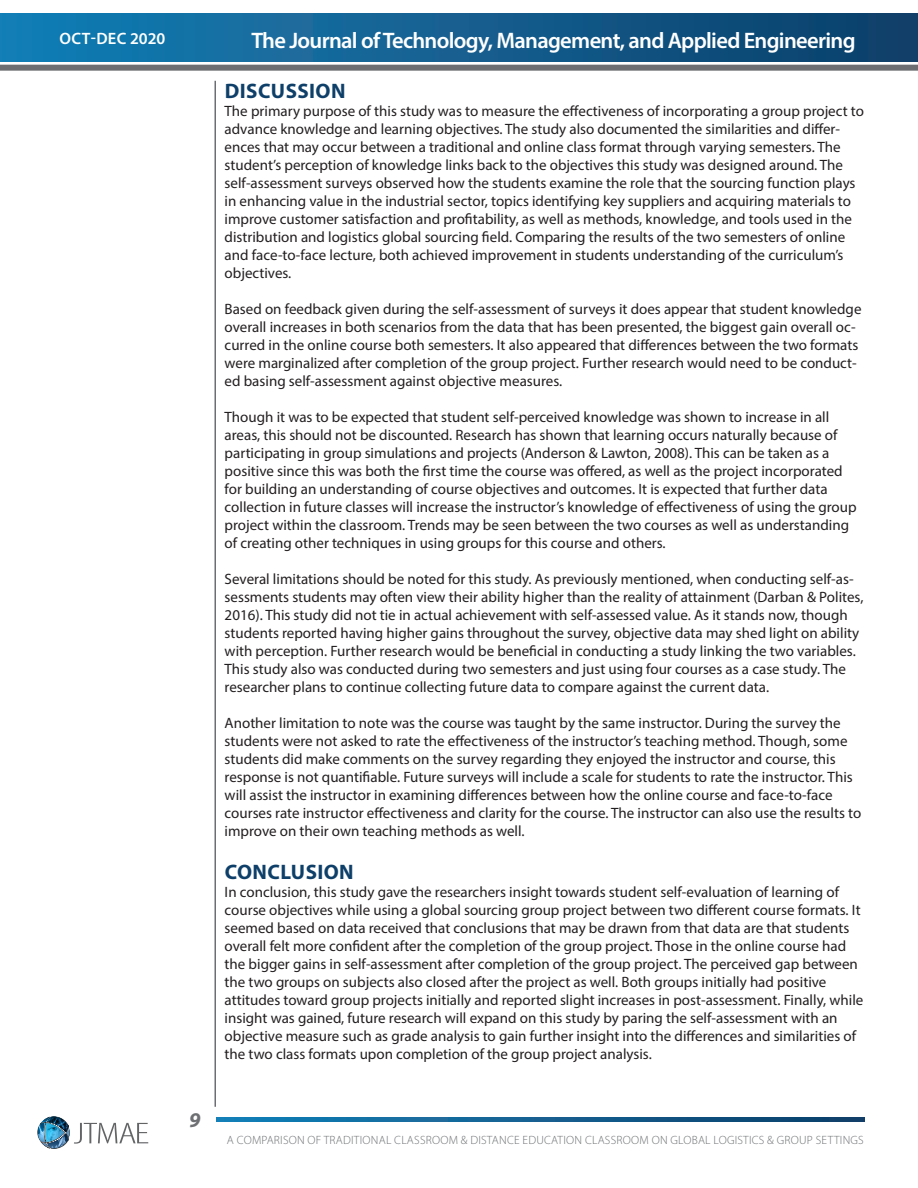
<style>
.page{position:relative;width:918px;height:1188px;background:#fff}
.page>*{position:absolute;margin:0;border:0;box-sizing:border-box;transform-origin:0 0}
.t1{font:600 22.5px "Myriad Pro";letter-spacing:-.03em;color:#fff}
.t2{font:700 21px "Myriad Pro";letter-spacing:.02em;color:#0e3f69}
.t3{font:italic 700 21px "Myriad Pro";color:#6d6f72}
.t4{font:600 16.5px "Myriad Pro";letter-spacing:.02em;color:#fff}
.t5{font:15px/18px "Myriad Pro";color:#231f20}
.t6{font:300 12px "Myriad Pro";letter-spacing:.02em;color:#6d6f72}
</style>
<div class="page">
<div style="left:0;top:65px;width:918px;height:6px;background:#6d6e71"></div>
<svg style="left:216px;top:1117px;width:649px;height:5px;background:#115f90"></svg>
<div style="left:0;top:14px;width:917px;height:48px;background:linear-gradient(to right,#157fb6,#0e3e69)"></div>
<hr style="left:917px;top:14px;width:1px;height:48px;background:#113f69">
<hr style="left:214px;top:81px;width:2px;height:1026px;background:#6d6e71">
<svg style="left:38px;top:1117px;width:110px;height:31px"></svg>
<p class="t4" style="left:60px;top:28px;width:107px">OCT-DEC 2020</p>
<p class="t1" style="left:251px;top:27px;width:606px">The Journal of Technology, Management, and Applied Engineering</p>
<p class="t2" style="left:225px;top:77px;width:122px">DISCUSSION</p>
<p class="t5" style="left:225px;top:102px;width:641px">The primary purpose of this study was to measure the effectiveness of incorporating a group project to advance knowledge and learning objectives. The study also documented the similarities and differ&shy;ences that may occur between a traditional and online class format through varying semesters. The student’s perception of knowledge links back to the objectives this study was designed around. The self-assessment surveys observed how the students examine the role that the sourcing function plays in enhancing value in the industrial sector, topics identifying key suppliers and acquiring materials to improve customer satisfaction and profitability, as well as methods, knowledge, and tools used in the distribution and logistics global sourcing field. Comparing the results of the two semesters of online and face-to-face lecture, both achieved improvement in students understanding of the curriculum’s objectives.</p>
<p class="t5" style="left:225px;top:300px;width:638px">Based on feedback given during the self-assessment of surveys it does appear that student knowledge overall increases in both scenarios from the data that has been presented, the biggest gain overall oc&shy;curred in the online course both semesters. It also appeared that differences between the two formats were marginalized after completion of the group project. Further research would need to be conduct&shy;ed basing self-assessment against objective measures.</p>
<p class="t5" style="left:225px;top:408px;width:633px">Though it was to be expected that student self-perceived knowledge was shown to increase in all areas, this should not be discounted. Research has shown that learning occurs naturally because of participating in group simulations and projects (Anderson &amp; Lawton, 2008). This can be taken as a positive since this was both the first time the course was offered, as well as the project incorporated for building an understanding of course objectives and outcomes. It is expected that further data collection in future classes will increase the instructor’s knowledge of effectiveness of using the group project within the classroom. Trends may be seen between the two courses as well as understanding of creating other techniques in using groups for this course and others.</p>
<p class="t5" style="left:225px;top:570px;width:640px">Several limitations should be noted for this study. As previously mentioned, when conducting self-as&shy;sessments students may often view their ability higher than the reality of attainment (Darban &amp; Polites, 2016). This study did not tie in actual achievement with self-assessed value. As it stands now, though students reported having higher gains throughout the survey, objective data may shed light on ability with perception. Further research would be beneficial in conducting a study linking the two variables.<br>This study also was conducted during two semesters and just using four courses as a case study. The researcher plans to continue collecting future data to compare against the current data.</p>
<p class="t5" style="left:225px;top:714px;width:638px">Another limitation to note was the course was taught by the same instructor. During the survey the students were not asked to rate the effectiveness of the instructor’s teaching method. Though, some students did make comments on the survey regarding they enjoyed the instructor and course, this response is not quantifiable. Future surveys will include a scale for students to rate the instructor. This will assist the instructor in examining differences between how the online course and face-to-face courses rate instructor effectiveness and clarity for the course. The instructor can also use the results to improve on their own teaching methods as well.</p>
<p class="t2" style="left:225px;top:858px;width:130px">CONCLUSION</p>
<p class="t5" style="left:225px;top:883px;width:640px">In conclusion, this study gave the researchers insight towards student self-evaluation of learning of course objectives while using a global sourcing group project between two different course formats. It seemed based on data received that conclusions that may be drawn from that data are that students overall felt more confident after the completion of the group project. Those in the online course had the bigger gains in self-assessment after completion of the group project. The perceived gap between the two groups on subjects also closed after the project as well. Both groups initially had positive attitudes toward group projects initially and reported slight increases in post-assessment. Finally, while insight was gained, future research will expand on this study by paring the self-assessment with an objective measure such as grade analysis to gain further insight into the differences and similarities of the two class formats upon completion of the group project analysis.</p>
<p class="t3" style="left:189px;top:1106px;width:13px">9</p>
<p class="t6" style="left:227px;top:1134px;width:638px">A COMPARISON OF TRADITIONAL CLASSROOM &amp; DISTANCE EDUCATION CLASSROOM ON GLOBAL LOGISTICS &amp; GROUP SETTINGS</p>
</div>
